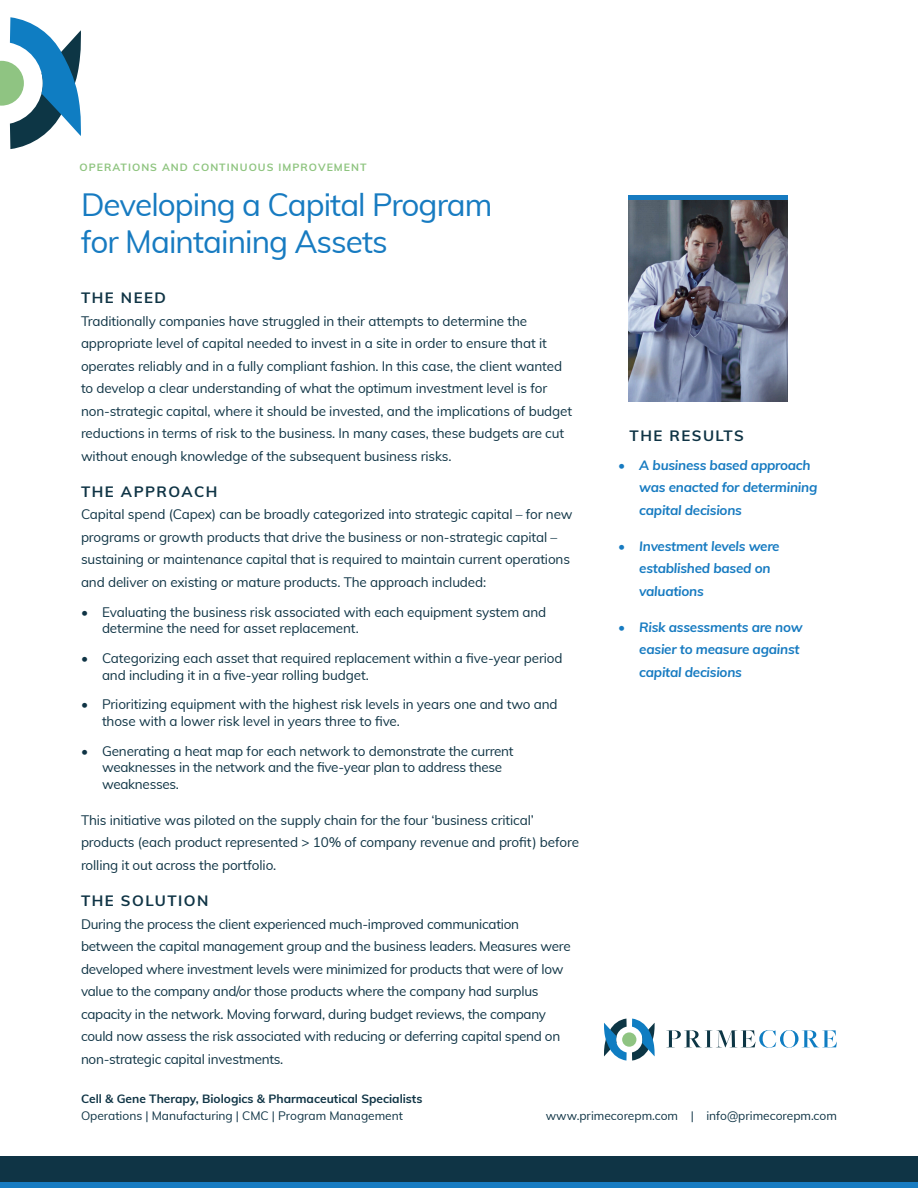
<style>
.page{position:relative;width:918px;height:1188px;background:#fff}
.page>*{position:absolute;margin:0;border:0;box-sizing:border-box;transform-origin:0 0}
.t1{font:31.5px/37.5px "Muli";letter-spacing:-.03em;color:#177bc1}
.t2{font:700 15px "Muli";letter-spacing:.1em;color:#0f3445}
.t3{font:13.5px/22.5px "Muli";letter-spacing:-.01em;color:#0f3445}
.t4{font:italic 700 13.5px/22.5px "Muli";letter-spacing:-.02em;color:#177bc1}
.t5{font:12px "Muli";color:#0f3445}
.t6{font:700 12px "Muli";color:#0f3445}
.t7{font:700 10.5px "Muli";letter-spacing:.1em;color:#8ec47f}
</style>
<div class="page">
<div style="left:0;top:1182px;width:918px;height:6px;background:#177bc1"></div>
<div style="left:0;top:1156px;width:918px;height:26px;background:#0f3445"></div>
<svg style="left:0;top:17px;width:81px;height:132px"></svg>
<img style="left:628px;top:199px;width:160px;height:202px">
<hr style="left:628px;top:195px;width:160px;height:4px;background:#177bc1">
<svg style="left:604px;top:1019px;width:51px;height:42px"></svg>
<svg style="left:666px;top:1030px;width:171px;height:18px"></svg>
<h2 class="t7" style="left:80px;top:160px;width:289px">OPERATIONS AND CONTINUOUS IMPROVEMENT</h2>
<h1 class="t1" style="left:81px;top:184px;width:413px">Developing a Capital Program for Maintaining Assets</h1>
<h5 class="t2" style="left:81px;top:287px;width:87px">THE NEED</h5>
<p class="t3" style="left:81px;top:309px;width:493px">Traditionally companies have struggled in their attempts to determine the appropriate level of capital needed to invest in a site in order to ensure that it operates reliably and in a fully compliant fashion. In this case, the client wanted to develop a clear understanding of what the optimum investment level is for non-strategic capital, where it should be invested, and the implications of budget reductions in terms of risk to the business. In many cases, these budgets are cut without enough knowledge of the subsequent business risks.</p>
<h5 class="t2" style="left:81px;top:480px;width:138px">THE APPROACH</h5>
<p class="t3" style="left:81px;top:502px;width:493px">Capital spend (Capex) can be broadly categorized into strategic capital – for new programs or growth products that drive the business or non-strategic capital – sustaining or maintenance capital that is required to maintain current operations and deliver on existing or mature products. The approach included:</p>
<p class="t3" style="left:102px;top:603px;width:446px;line-height:16.5px;text-indent:-21px">• Evaluating the business risk associated with each equipment system and determine the need for asset replacement.</p>
<p class="t3" style="left:102px;top:649px;width:462px;line-height:16.5px;text-indent:-21px">• Categorizing each asset that required replacement within a five-year period and including it in a five-year rolling budget.</p>
<p class="t3" style="left:81px;top:693px;width:478px">• Prioritizing equipment with the highest risk levels in years one and two and</p>
<p class="t3" style="left:102px;top:709px;width:299px">those with a lower risk level in years three to five.</p>
<p class="t3" style="left:81px;top:739px;width:434px">• Generating a heat map for each network to demonstrate the current</p>
<p class="t3" style="left:102px;top:756px;width:402px">weaknesses in the network and the five-year plan to address these</p>
<p class="t3" style="left:102px;top:772px;width:79px">weaknesses.</p>
<p class="t3" style="left:81px;top:808px;width:454px">This initiative was piloted on the supply chain for the four ‘business critical’</p>
<p class="t3" style="left:81px;top:831px;width:500px">products (each product represented &gt; 10% of company revenue and profit) before</p>
<p class="t3" style="left:81px;top:853px;width:197px">rolling it out across the portfolio.</p>
<h5 class="t2" style="left:81px;top:890px;width:129px">THE SOLUTION</h5>
<p class="t3" style="left:81px;top:912px;width:491px">During the process the client experienced much-improved communication between the capital management group and the business leaders. Measures were developed where investment levels were minimized for products that were of low value to the company and/or those products where the company had surplus capacity in the network. Moving forward, during budget reviews, the company could now assess the risk associated with reducing or deferring capital spend on non-strategic capital investments.</p>
<h5 class="t2" style="left:630px;top:424px;width:116px">THE RESULTS</h5>
<p class="t4" style="left:639px;top:453px;width:180px;text-indent:-21px">• A business based approach was enacted for determining capital decisions</p>
<p class="t4" style="left:639px;top:534px;width:142px;text-indent:-21px">• Investment levels were established based on valuations</p>
<p class="t4" style="left:639px;top:615px;width:165px;text-indent:-21px">• Risk assessments are now easier to measure against capital decisions</p>
<h2 class="t6" style="left:81px;top:1090px;width:343px">Cell &amp; Gene Therapy, Biologics &amp; Pharmaceutical Specialists</h2>
<h2 class="t5" style="left:81px;top:1107px;width:324px">Operations | Manufacturing | CMC | Program Management</h2>
<h2 class="t5" style="left:546px;top:1107px;width:293px">www.primecorepm.com | info@primecorepm.com</h2>
</div>
